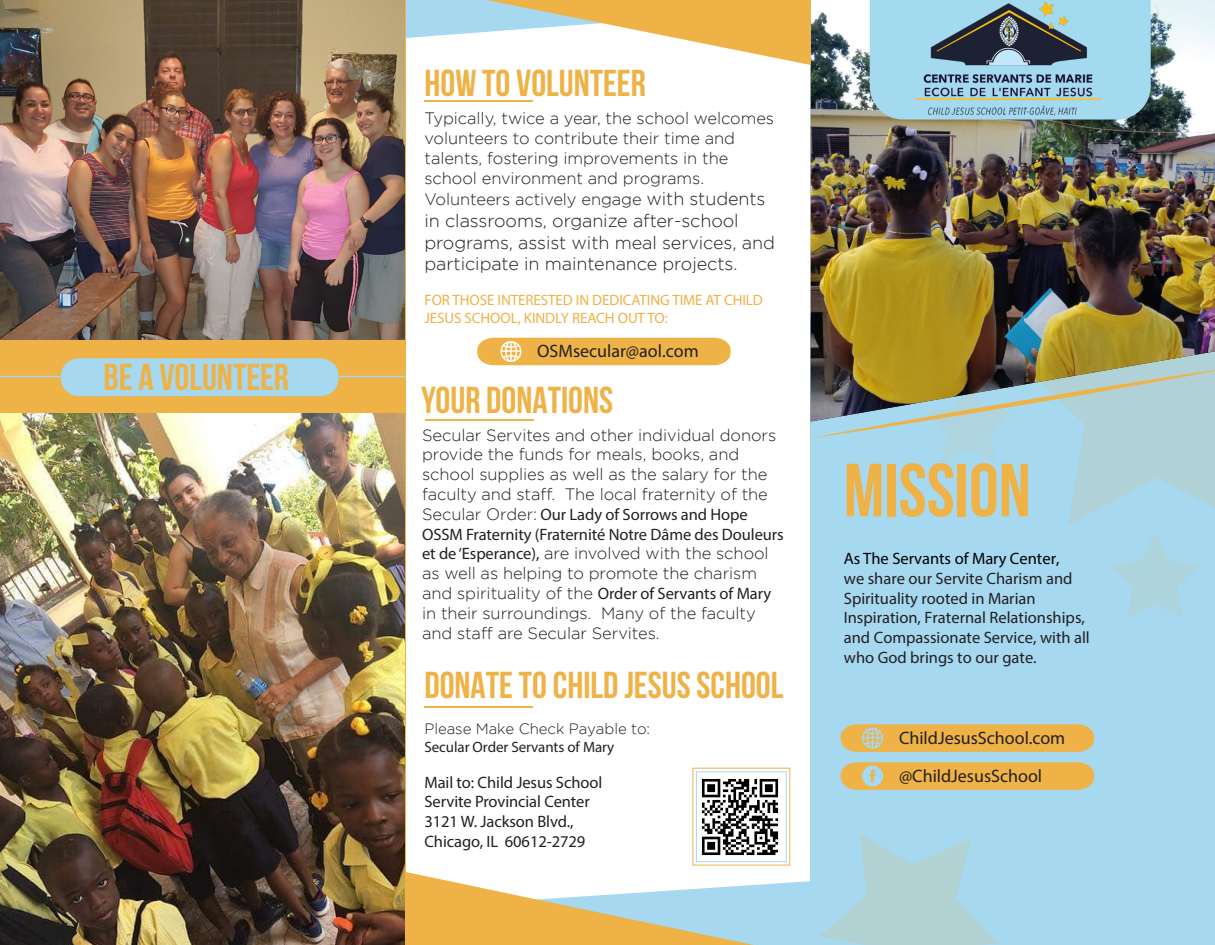
<style>
.page{position:relative;width:1215px;height:945px;background:#fff}
.page>*{position:absolute;margin:0;border:0;box-sizing:border-box;transform-origin:0 0}
.t1{font:700 75px "Bebas Neue";color:#eeb247}
.t2{font:700 37.5px "Bebas Neue";color:#eeb247}
.t3{font:300 18px/21.6px "Gotham";letter-spacing:-.005em;color:#231f20}
.t4{font:18px "Myriad Pro";color:#231f20}
.t5{font:300 16.5px/19.8px "Gotham";letter-spacing:-.005em;color:#231f20}
.t6{font:16.5px/19.8px "Myriad Pro";color:#231f20}
.t7{font:15px/18px "Myriad Pro";letter-spacing:-.005em;color:#eeb247}
.t8{font:15px/18px "Myriad Pro";letter-spacing:-.005em;color:#231f20}
.s1{font-size:18px}
.s2{font-family:"Myriad Pro";font-weight:400}
.s3{font-family:"Gotham";font-weight:300}
.s4{color:#000001}
</style>
<div class="page">
<div style="left:811px;top:319px;width:404px;height:626px;background:#a6d8f0"></div>
<svg style="left:1068px;top:464px;width:147px;height:61px;fill:#b0d2d6"></svg>
<svg style="left:820px;top:834px;width:177px;height:111px"></svg>
<svg style="left:1110px;top:533px;width:89px;height:86px"></svg>
<img style="left:811px;top:0;width:404px;height:367px">
<svg style="left:810px;top:367px;width:405px;height:97px"></svg>
<div style="left:0;top:0;width:405px;height:944px;background:#eeb247"></div>
<svg style="left:841px;top:724px;width:253px;height:28px;background:#e8b452"></svg>
<svg style="left:841px;top:762px;width:253px;height:28px;background:#e8b554"></svg>
<hr style="left:426px;top:419px;width:108px;height:1px;background:#eeb247">
<hr style="left:424px;top:706px;width:109px;height:2px;background:#eeb247">
<svg style="left:405px;top:871px;width:406px;height:74px"></svg>
<svg style="left:477px;top:338px;width:254px;height:27px;background:#eeb651"></svg>
<img style="left:701px;top:778px;width:78px;height:78px">
<img style="left:0;top:0;width:405px;height:339px">
<img style="left:0;top:414px;width:405px;height:531px">
<hr style="left:0;top:376px;width:405px;height:1px;background:#a6d8f0">
<div style="left:61px;top:358px;width:277px;height:38px;background:#a6d8f0;border-radius:18px"></div>
<div style="left:696px;top:772px;width:91px;height:90px;border:1px solid #a6d8f0"></div>
<div style="left:693px;top:768px;width:97px;height:97px;border:1px solid #eeb247"></div>
<svg style="left:405px;top:0;width:746px;height:120px"></svg>
<img style="left:916px;top:2px;width:196px;height:127px">
<p class="t2" style="left:104px;top:356px;width:187px">BE A VOLUNTEER</p>
<p class="t2" style="left:424px;top:62px;width:223px">HOW TO VOLUNTEER</p>
<p class="t5" style="left:424px;top:109px;width:351px">Typically, twice a year, the school welcomes volunteers to contribute their time and talents, fostering improvements in the school environment and programs.</p>
<p class="t5" style="left:424px;top:190px;width:343px">Volunteers actively engage <span class="s1">with students</span></p>
<p class="t3" style="left:424px;top:210px;width:352px">in classrooms, organize after-school programs, assist with meal services, and participate in maintenance projects.</p>
<p class="t7" style="left:424px;top:291px;width:340px">FOR THOSE INTERESTED IN DEDICATING TIME AT CHILD<br>JESUS SCHOOL, KINDLY REACH OUT TO:</p>
<p class="t4" style="left:537px;top:340px;width:163px">OSMsecular@aol.com</p>
<p class="t2" style="left:421px;top:380px;width:193px">YOUR DONATIONS</p>
<p class="t5" style="left:422px;top:425px;width:363px">Secular Servites and other individual donors provide the funds for meals, books, and school supplies as well as the salary for the faculty and staff. The local fraternity of the Secular Order: <span class="s2">Our Lady of Sorrows and Hope OSSM Fraternity (Fraternité Notre Dâme des Douleurs et de ‘Esperance),</span> are involved with the school as well as helping to promote the charism and spirituality of the <span class="s2">Order of Servants of Mary </span>in their surroundings. Many of the faculty and staff are Secular Servites.</p>
<p class="t2" style="left:424px;top:664px;width:360px">DONATE TO CHILD JESUS SCHOOL</p>
<p class="t8" style="left:424px;top:720px;width:227px"><span class="s3">Please Make Check Payable to:<br></span>Secular Order Servants of Mary</p>
<p class="t6" style="left:424px;top:772px;width:179px">Mail to: Child Jesus School<br>Servite Provincial Center<br>3121 W. Jackson Blvd.,<br>Chicago, IL 60612-2729</p>
<p class="t1" style="left:844px;top:449px;width:188px">MISSION</p>
<p class="t6" style="left:844px;top:548px;width:247px"><span class="s4">As The Servants of Mary Center,<br></span>we share our Servite Charism and<br>Spirituality rooted in Marian<br>Inspiration, Fraternal Relationships, and Compassionate Service, with all who God brings to our gate.</p>
<p class="t4" style="left:899px;top:727px;width:168px">ChildJesusSchool.com</p>
<p class="t4" style="left:899px;top:765px;width:145px">@ChildJesusSchool</p>
</div>
